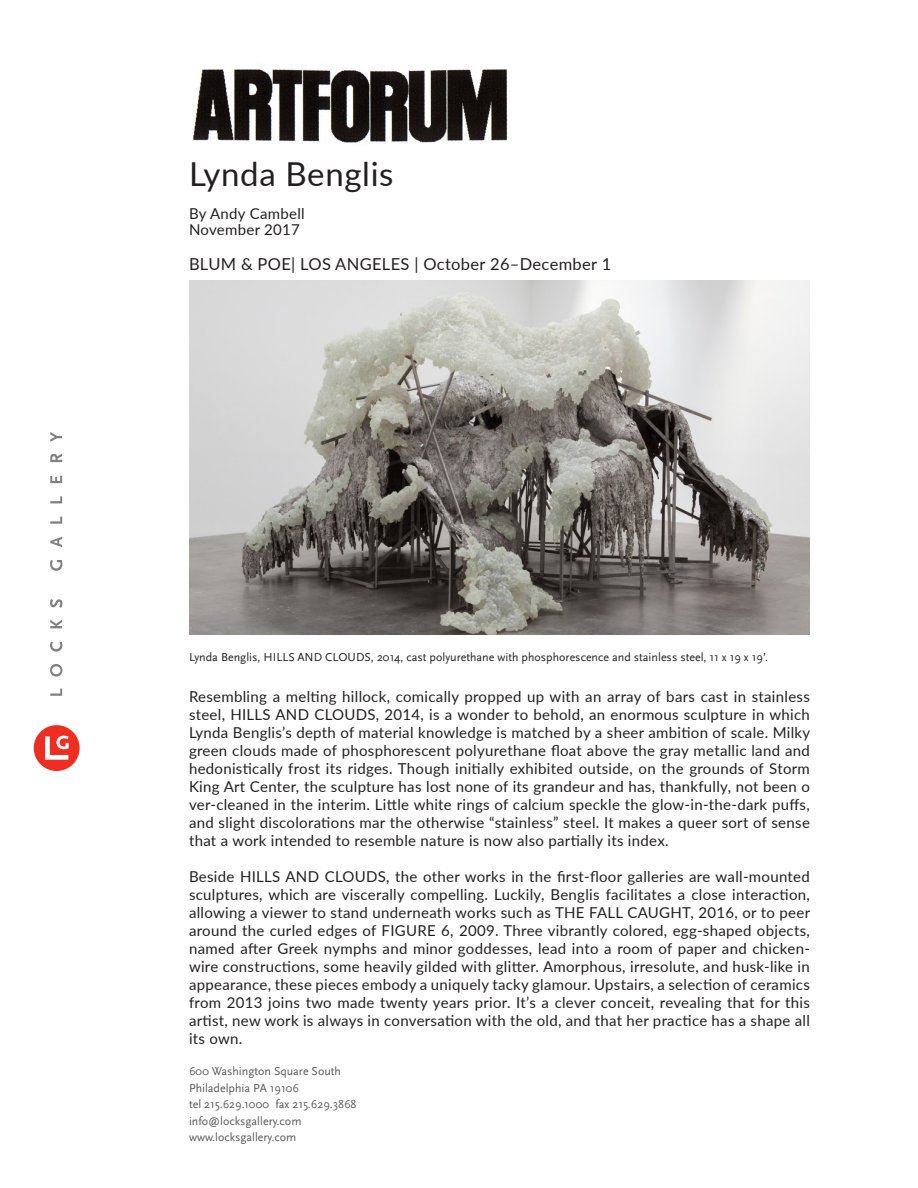
<style>
.page{position:relative;width:918px;height:1188px;background:#fff}
.page>*{position:absolute;margin:0;border:0;box-sizing:border-box;transform-origin:0 0}
.t1{font:33px "Lato";letter-spacing:.02em;color:#231f20}
.t2{font:16.5px "Lato";letter-spacing:.02em;color:#231f20}
.t3{font:15px/18px "Lato";letter-spacing:.02em;color:#231f20;text-align:justify}
.t4{font:12px/16.5px "Scala Sans Pro";color:#57585a}
.t5{font:12px "Scala Sans Pro";color:#231f20}
</style>
<div class="page">
<div style="left:34px;top:725px;width:46px;height:46px;background:#ee2e22;border-radius:50%"></div>
<svg style="left:45px;top:736px;width:24px;height:24px"></svg>
<svg style="left:50px;top:689px;width:12px;height:7px"></svg>
<svg style="left:50px;top:664px;width:12px;height:13px"></svg>
<svg style="left:50px;top:642px;width:12px;height:10px"></svg>
<svg style="left:50px;top:620px;width:12px;height:8px"></svg>
<svg style="left:50px;top:599px;width:12px;height:9px"></svg>
<svg style="left:50px;top:560px;width:12px;height:11px"></svg>
<svg style="left:50px;top:537px;width:12px;height:10px"></svg>
<svg style="left:50px;top:517px;width:12px;height:7px"></svg>
<svg style="left:50px;top:496px;width:12px;height:7px"></svg>
<svg style="left:50px;top:476px;width:12px;height:7px"></svg>
<svg style="left:50px;top:454px;width:12px;height:8px"></svg>
<svg style="left:50px;top:432px;width:12px;height:10px"></svg>
<img style="left:193px;top:63px;width:315px;height:80px">
<img style="left:189px;top:281px;width:621px;height:354px">
<p class="t1" style="left:189px;top:150px;width:206px">Lynda Benglis</p>
<p class="t3" style="left:189px;top:204px;width:117px">By Andy Cambell</p>
<p class="t3" style="left:189px;top:220px;width:112px">November 2017</p>
<p class="t2" style="left:189px;top:252px;width:424px">BLUM &amp; POE| LOS ANGELES | October 26–December 1</p>
<p class="t5" style="left:189px;top:650px;width:581px">Lynda Benglis, HILLS AND CLOUDS, 2014, cast polyurethane with phosphorescence and stainless steel, 11 x 19 x 19’.</p>
<p class="t3" style="left:189px;top:687px;width:623px">Resembling a melting hillock, comically propped up with an array of bars cast in stainless steel, HILLS AND CLOUDS, 2014, is a wonder to behold, an enormous sculpture in which Lynda Benglis’s depth of material knowledge is matched by a sheer ambition of scale. Milky green clouds made of phosphorescent polyurethane float above the gray metallic land and hedonistically frost its ridges. Though initially exhibited outside, on the grounds of Storm King Art Center, the sculpture has lost none of its grandeur and has, thankfully, not been o ver-cleaned in the interim. Little white rings of calcium speckle the glow-in-the-dark puffs, and slight discolorations mar the otherwise “stainless” steel. It makes a queer sort of sense that a work intended to resemble nature is now also partially its index.</p>
<p class="t3" style="left:189px;top:867px;width:623px">Beside HILLS AND CLOUDS, the other works in the first-floor galleries are wall-mounted sculptures, which are viscerally compelling. Luckily, Benglis facilitates a close interaction, allowing a viewer to stand underneath works such as THE FALL CAUGHT, 2016, or to peer around the curled edges of FIGURE 6, 2009. Three vibrantly colored, egg-shaped objects, named after Greek nymphs and minor goddesses, lead into a room of paper and chicken&shy;wire constructions, some heavily gilded with glitter. Amorphous, irresolute, and husk-like in appearance, these pieces embody a uniquely tacky glamour. Upstairs, a selection of ceramics from 2013 joins two made twenty years prior. It’s a clever conceit, revealing that for this artist, new work is always in conversation with the old, and that her practice has a shape all its own.</p>
<p class="t4" style="left:189px;top:1063px;width:169px">600 Washington Square South<br>Philadelphia PA 19106<br>tel 215.629.1000 fax 215.629.3868 info@locksgallery.com www.locksgallery.com</p>
</div>
